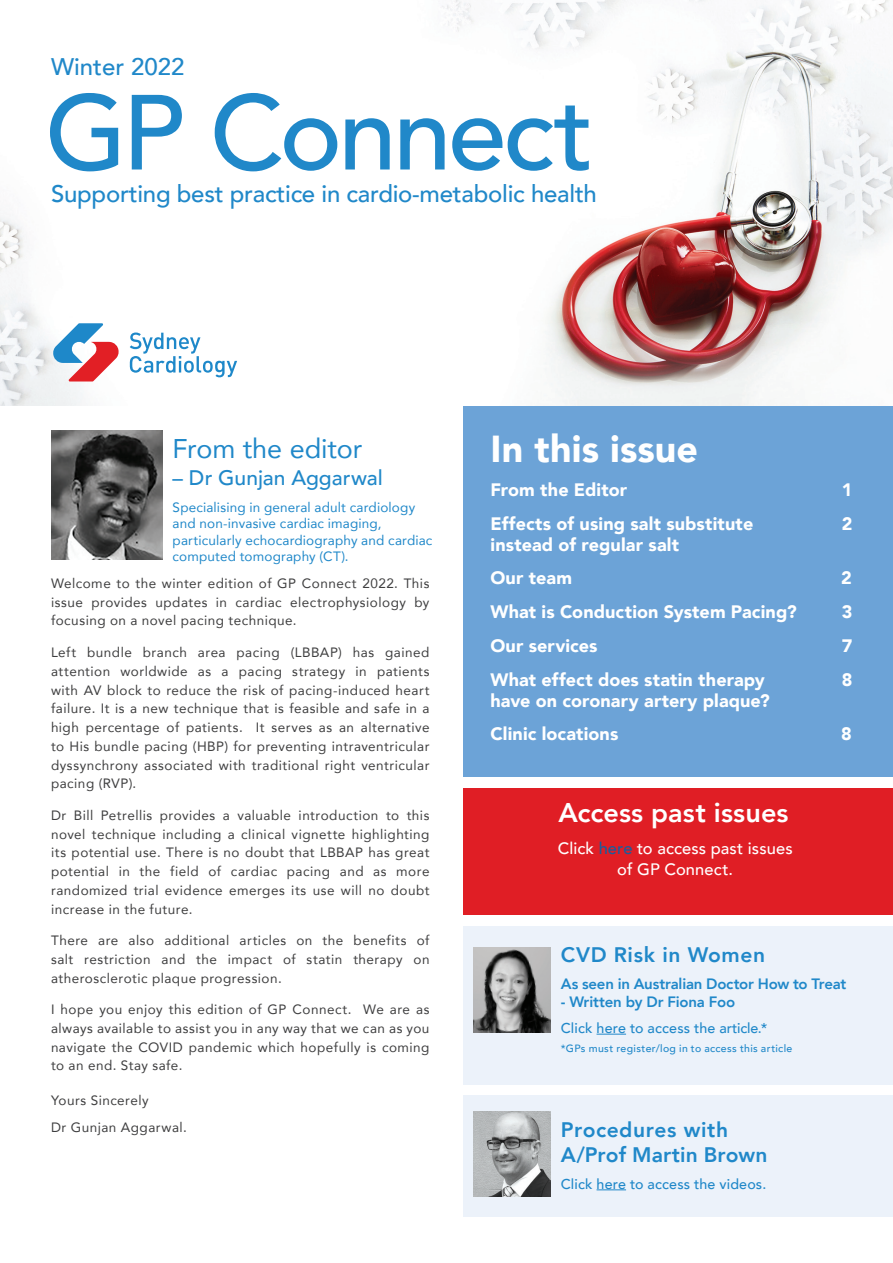
<style>
.page{position:relative;width:893px;height:1263px;background:#fff}
.page>*{position:absolute;margin:0;border:0;box-sizing:border-box;transform-origin:0 0}
.t1{font:500 105.45px "Avenir";letter-spacing:-.035em;color:#2088c9}
.t2{font:900 37.5px "Avenir";letter-spacing:.005em;color:#fff}
.t3{font:800 27px "Avenir";letter-spacing:.005em;color:#fff}
.t4{font:27px "Avenir";letter-spacing:-.005em;color:#2088c9}
.t5{font:500 24px "Avenir";letter-spacing:-.01em;color:#2088c9}
.t6{font:800 21px/25.5px "Avenir";letter-spacing:.025em;color:#2088c9}
.t7{font:500 21px "Avenir";color:#2088c9}
.t8{font:900 18px/33.8px "Avenir";letter-spacing:.005em;color:#fff}
.t9{font:500 16.5px/21px "Avenir";letter-spacing:.005em;color:#fff;text-align:center}
.t10{font:800 15px "Avenir";letter-spacing:-.015em;color:#2088c9}
.t11{font:500 14.25px "Avenir";letter-spacing:.01em;color:#2088c9}
.t12{font:13.5px/18.8px "Avenir";letter-spacing:.035em;color:#3e3e3f;text-align:justify}
.t13{font:13.5px/16.5px "Avenir";letter-spacing:.01em;color:#2088c9}
.t14{font:500 10.5px "Avenir";letter-spacing:.035em;color:#2088c9}
.s1{color:#175d9e}
</style>
<div class="page">
<div style="left:463px;top:383px;width:430px;height:394px;background:#6ca3d7"></div>
<img style="left:51px;top:430px;width:111px;height:130px">
<div style="left:464px;top:788px;width:429px;height:126px;background:#e01e25"></div>
<img style="left:0;top:0;width:893px;height:405px">
<svg style="left:53px;top:323px;width:66px;height:58px"></svg>
<svg style="left:130px;top:332px;width:107px;height:45px"></svg>
<div style="left:464px;top:1095px;width:429px;height:122px;background:#ecf2fa"></div>
<svg style="left:597px;top:1189px;width:29px;height:1px"></svg>
<img style="left:474px;top:1111px;width:76px;height:85px">
<div style="left:464px;top:926px;width:429px;height:158px;background:#ecf2fa"></div>
<svg style="left:597px;top:1034px;width:29px;height:1px"></svg>
<img style="left:474px;top:947px;width:76px;height:85px">
<h3 class="t5" style="left:51px;top:46px;width:135px">Winter 2022</h3>
<h1 class="t1" style="left:45px;top:42px;width:550px">GP Connect</h1>
<h3 class="t5" style="left:51px;top:173px;width:547px">Supporting best practice in cardio-metabolic health</h3>
<h3 class="t4" style="left:173px;top:426px;width:191px">From the editor</h3>
<h3 class="t7" style="left:173px;top:459px;width:212px">– Dr Gunjan Aggarwal</h3>
<p class="t13" style="left:173px;top:498px;width:261px">Specialising in general adult cardiology and non-invasive cardiac imaging, particularly echocardiography and cardiac computed tomography (CT).</p>
<p class="t12" style="left:51px;top:573px;width:380px">Welcome to the winter edition of GP Connect 2022. This issue provides updates in cardiac electrophysiology by focusing on a novel pacing technique.</p>
<p class="t12" style="left:51px;top:642px;width:380px">Left bundle branch area pacing (LBBAP) has gained attention worldwide as a pacing strategy in patients with AV block to reduce the risk of pacing-induced heart failure. It is a new technique that is feasible and safe in a high percentage of patients. It serves as an alternative to His bundle pacing (HBP) for preventing intraventricular dyssynchrony associated with traditional right ventricular pacing (RVP).</p>
<p class="t12" style="left:51px;top:805px;width:380px">Dr Bill Petrellis provides a valuable introduction to this novel technique including a clinical vignette highlighting its potential use. There is no doubt that LBBAP has great potential in the field of cardiac pacing and as more randomized trial evidence emerges its use will no doubt increase in the future.</p>
<p class="t12" style="left:51px;top:931px;width:380px">There are also additional articles on the benefits of salt restriction and the impact of statin therapy on atherosclerotic plaque progression.</p>
<p class="t12" style="left:51px;top:1000px;width:380px">I hope you enjoy this edition of GP Connect. We are as always available to assist you in any way that we can as you navigate the COVID pandemic which hopefully is coming to an end. Stay safe.</p>
<p class="t12" style="left:51px;top:1087px;width:137px;line-height:26.5px">Yours Sincerely<br>Dr Gunjan Aggarwal.</p>
<h2 class="t2" style="left:490px;top:417px;width:209px">In this issue</h2>
<h3 class="t8" style="left:490px;top:472px;width:138px">From the Editor</h3>
<h3 class="t8" style="left:842px;top:472px;width:12px">1</h3>
<h3 class="t8" style="left:490px;top:506px;width:264px">Effects of using salt substitute</h3>
<h3 class="t8" style="left:842px;top:506px;width:12px">2</h3>
<h3 class="t8" style="left:490px;top:527px;width:190px">instead of regular salt<br>Our team</h3>
<h3 class="t8" style="left:841px;top:561px;width:12px">2</h3>
<h3 class="t8" style="left:490px;top:594px;width:308px">What is Conduction System Pacing?</h3>
<h3 class="t8" style="left:842px;top:594px;width:12px">3</h3>
<h3 class="t8" style="left:490px;top:628px;width:108px">Our services</h3>
<h3 class="t8" style="left:842px;top:628px;width:12px">7</h3>
<h3 class="t8" style="left:490px;top:662px;width:276px">What effect does statin therapy</h3>
<h3 class="t8" style="left:842px;top:662px;width:12px">8</h3>
<h3 class="t8" style="left:490px;top:683px;width:281px">have on coronary artery plaque?<br>Clinic locations</h3>
<h3 class="t8" style="left:841px;top:717px;width:12px">8</h3>
<h3 class="t3" style="left:558px;top:791px;width:232px">Access past issues</h3>
<p class="t9" style="left:558px;top:837px;width:236px">Click <span class="s1">here</span> to access past issues of GP Connect.</p>
<h3 class="t6" style="left:561px;top:942px;width:206px">CVD Risk in Women</h3>
<p class="t10" style="left:561px;top:972px;width:287px">As seen in Australian Doctor How to Treat</p>
<p class="t10" style="left:561px;top:990px;width:176px">- Written by Dr Fiona Foo</p>
<p class="t11" style="left:561px;top:1016px;width:208px">Click here to access the article.*</p>
<p class="t14" style="left:561px;top:1039px;width:233px">*GPs must register/log in to access this article</p>
<h3 class="t6" style="left:561px;top:1117px;width:208px">Procedures with<br>A/Prof Martin Brown</h3>
<p class="t11" style="left:561px;top:1171px;width:207px">Click here to access the videos.</p>
</div>
